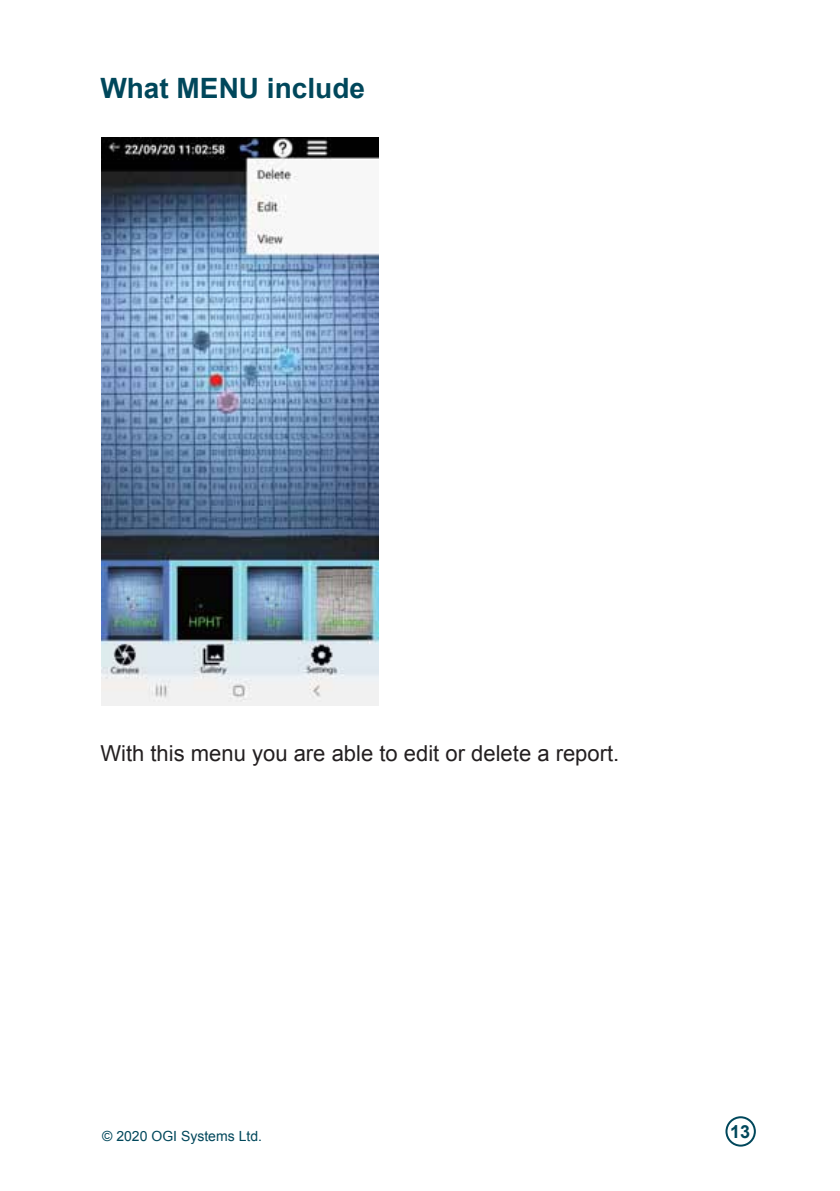
<style>
.page{position:relative;width:840px;height:1191px;background:#fff}
.page>*{position:absolute;margin:0;border:0;box-sizing:border-box;transform-origin:0 0}
.t1{font:700 28px "Arial";color:#00475b}
.t2{font:22px "Arial";color:#231f20}
.t3{font:700 18px "Arial";color:#00475b}
.t4{font:14px "Arial";color:#00475b}
</style>
<div class="page">
<div style="left:725px;top:1116px;width:30px;height:30px;border:2px solid #00475b;border-radius:14px"></div>
<img style="left:101px;top:137px;width:277px;height:568px">
<p class="t1" style="left:100px;top:69px;width:266px">What MENU include</p>
<p class="t2" style="left:100px;top:739px;width:520px">With this menu you are able to edit or delete a report.</p>
<p class="t4" style="left:102px;top:1127px;width:161px">© 2020 OGI Systems Ltd.</p>
<p class="t3" style="left:729px;top:1119px;width:21px">13</p>
</div>
